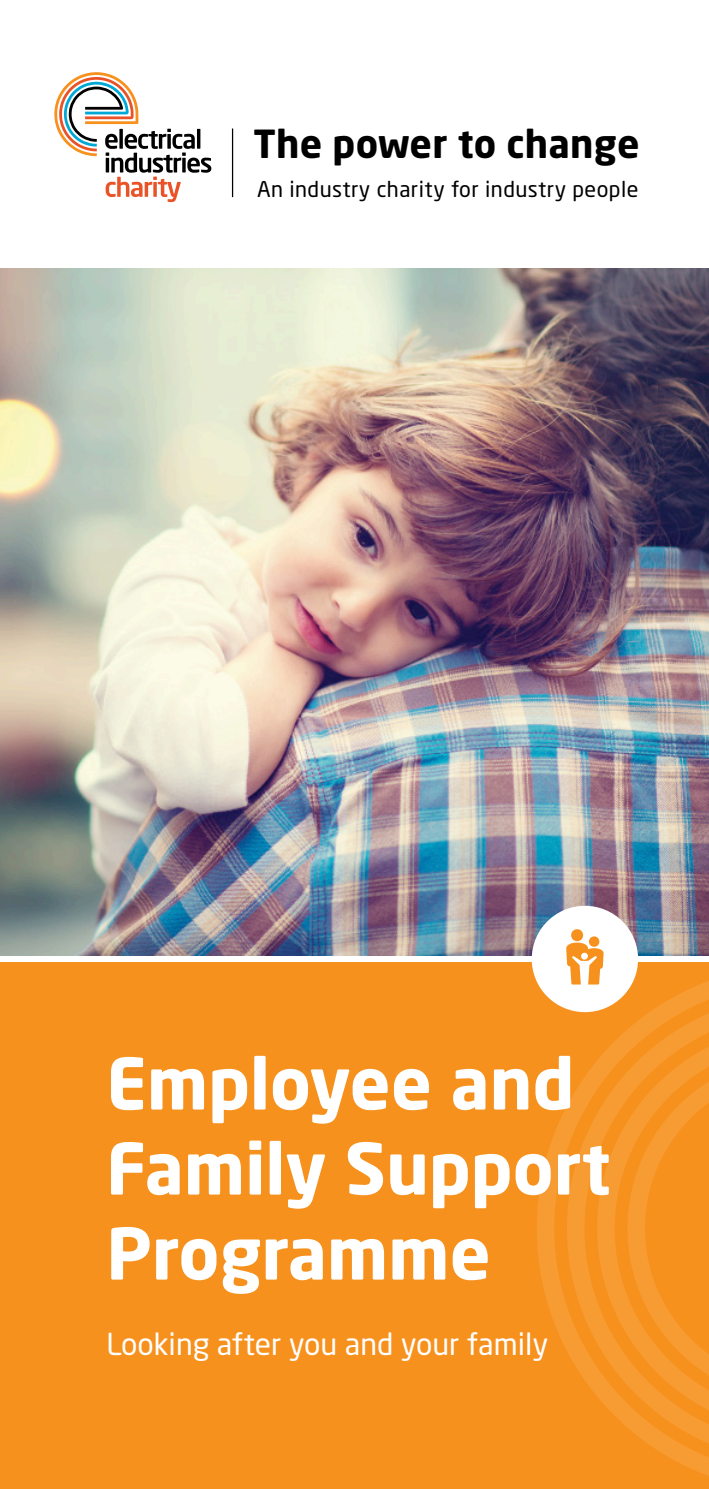
<style>
.page{position:relative;width:709px;height:1489px;background:#fff}
.page>*{position:absolute;margin:0;border:0;box-sizing:border-box;transform-origin:0 0}
.t1{font:700 70px/85px "Neo Sans";color:#fff}
.t2{font:700 38.25px "Neo Sans";letter-spacing:.005em;color:#000}
.t3{font:30px "Neo Sans";color:#fff}
.t4{font:21.5px "Neo Sans";letter-spacing:.02em;color:#000}
</style>
<div class="page">
<img style="left:0;top:268px;width:709px;height:687px">
<svg style="left:54px;top:72px;width:157px;height:130px"></svg>
<div style="left:0;top:962px;width:709px;height:526px;background:#f7911d"></div>
<svg style="left:537px;top:981px;width:172px;height:495px"></svg>
<hr style="left:232px;top:128px;width:1px;height:69px;background:#000">
<svg style="left:531px;top:905px;width:107px;height:107px"></svg>
<h2 class="t2" style="left:253px;top:119px;width:387px">The power to change</h2>
<p class="t4" style="left:257px;top:176px;width:383px">An industry charity for industry people</p>
<h1 class="t1" style="left:106px;top:1039px;width:506px">Employee and<br>Family Support<br>Programme</h1>
<h3 class="t3" style="left:106px;top:1325px;width:443px">Looking after you and your family</h3>
</div>
